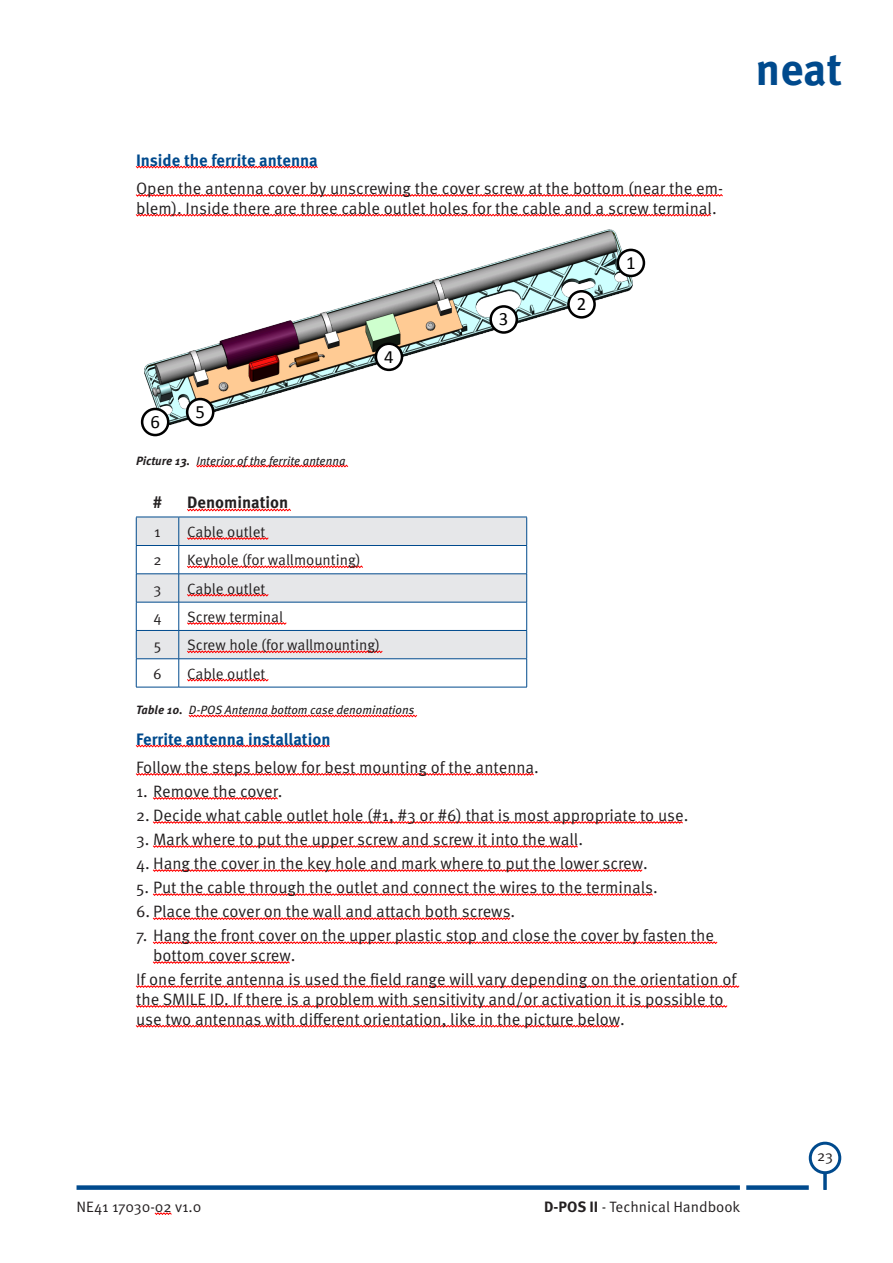
<style>
.page{position:relative;width:893px;height:1263px;background:#fff}
.page>*{position:absolute;margin:0;border:0;box-sizing:border-box;transform-origin:0 0}
.t1{font:700 45px "Meta OT";color:#004a8d}
.t2{font:18.75px "Calibri";color:#000}
.t3{font:16.5px/19.8px "Meta OT Norm";color:#231f20}
.t4{font:700 16.5px "Meta OT";color:#004a8d}
.t5{font:700 16.5px "Meta OT";color:#231f20}
.t6{font:15px "Meta OT Norm";color:#231f20}
.t7{font:italic 12px "Meta OT";color:#231f20}
.s1{font-weight:700}
.s2{font-family:"Meta OT";font-weight:700}
</style>
<div class="page">
<svg style="left:154px;top:1212px;width:18px;height:3px"></svg>
<div style="left:809px;top:1142px;width:32px;height:32px;border:3px solid #004a8d;border-radius:50%"></div>
<hr style="left:823px;top:1173px;width:3px;height:17px;background:#004a8d">
<div style="left:77px;top:1185px;width:663px;height:5px;background:#004a8d"></div>
<div style="left:746px;top:1185px;width:63px;height:5px;background:#004a8d"></div>
<svg style="left:135px;top:165px;width:183px;height:4px"></svg>
<svg style="left:135px;top:194px;width:588px;height:3px"></svg>
<svg style="left:135px;top:213px;width:576px;height:4px"></svg>
<svg style="left:196px;top:464px;width:153px;height:4px"></svg>
<svg style="left:188px;top:714px;width:230px;height:4px"></svg>
<svg style="left:135px;top:744px;width:195px;height:4px"></svg>
<svg style="left:135px;top:773px;width:399px;height:3px"></svg>
<svg style="left:153px;top:797px;width:125px;height:3px"></svg>
<svg style="left:152px;top:821px;width:531px;height:3px"></svg>
<svg style="left:152px;top:845px;width:426px;height:3px"></svg>
<svg style="left:152px;top:869px;width:491px;height:3px"></svg>
<svg style="left:152px;top:893px;width:501px;height:3px;background:#ff8080"></svg>
<svg style="left:152px;top:917px;width:359px;height:3px"></svg>
<svg style="left:152px;top:941px;width:566px;height:3px;background:#ff8080"></svg>
<svg style="left:152px;top:961px;width:138px;height:3px"></svg>
<svg style="left:135px;top:985px;width:605px;height:3px;background:#ff8080"></svg>
<svg style="left:135px;top:1005px;width:593px;height:3px"></svg>
<svg style="left:135px;top:1024px;width:485px;height:4px"></svg>
<img style="left:145px;top:230px;width:487px;height:196px">
<div style="left:568px;top:291px;width:27px;height:26px;background:#fff;border-radius:50%"></div>
<div style="left:567px;top:290px;width:29px;height:29px;border:3px solid #000;border-radius:50%"></div>
<div style="left:491px;top:306px;width:26px;height:26px;background:#fff;border-radius:50%"></div>
<div style="left:489px;top:305px;width:29px;height:29px;border:3px solid #000;border-radius:50%"></div>
<div style="left:376px;top:344px;width:26px;height:26px;background:#fff;border-radius:50%"></div>
<div style="left:375px;top:342px;width:28px;height:29px;border:3px solid #000;border-radius:50%"></div>
<div style="left:187px;top:399px;width:26px;height:26px;background:#fff;border-radius:50%"></div>
<div style="left:186px;top:398px;width:28px;height:28px;border:3px solid #000;border-radius:50%"></div>
<div style="left:142px;top:409px;width:26px;height:26px;background:#fff;border-radius:50%"></div>
<div style="left:141px;top:408px;width:28px;height:28px;border:3px solid #000;border-radius:50%"></div>
<div style="left:618px;top:250px;width:26px;height:26px;background:#fff;border-radius:50%"></div>
<div style="left:617px;top:249px;width:28px;height:28px;border:3px solid #000;border-radius:50%"></div>
<svg style="left:137px;top:518px;width:389px;height:140px;fill:#e6e7e9"></svg>
<hr style="left:136px;top:545px;width:43px;height:1px;background:#004a8d">
<hr style="left:179px;top:545px;width:348px;height:1px;background:#004a8d">
<hr style="left:136px;top:573px;width:43px;height:1px;background:#004a8d">
<hr style="left:179px;top:573px;width:348px;height:1px;background:#004a8d">
<hr style="left:136px;top:602px;width:43px;height:1px;background:#004a8d">
<hr style="left:179px;top:602px;width:348px;height:1px;background:#004a8d">
<hr style="left:136px;top:630px;width:43px;height:1px;background:#004a8d">
<hr style="left:179px;top:630px;width:348px;height:1px;background:#004a8d">
<hr style="left:136px;top:658px;width:43px;height:1px;background:#004a8d">
<svg style="left:136px;top:518px;width:1px;height:169px"></svg>
<hr style="left:179px;top:658px;width:348px;height:1px;background:#004a8d">
<svg style="left:179px;top:518px;width:1px;height:169px"></svg>
<svg style="left:526px;top:518px;width:1px;height:169px"></svg>
<hr style="left:136px;top:687px;width:43px;height:1px;background:#004a8d">
<hr style="left:179px;top:687px;width:348px;height:1px;background:#004a8d">
<hr style="left:136px;top:517px;width:43px;height:1px;background:#004a8d">
<hr style="left:179px;top:517px;width:348px;height:1px;background:#004a8d">
<svg style="left:187px;top:508px;width:104px;height:4px"></svg>
<svg style="left:186px;top:537px;width:83px;height:3px"></svg>
<svg style="left:186px;top:565px;width:178px;height:4px"></svg>
<svg style="left:186px;top:593px;width:83px;height:4px"></svg>
<svg style="left:186px;top:622px;width:101px;height:3px"></svg>
<svg style="left:186px;top:650px;width:197px;height:4px"></svg>
<svg style="left:187px;top:678px;width:82px;height:4px"></svg>
<h1 class="t1" style="left:755px;top:41px;width:88px">neat</h1>
<p class="t4" style="left:136px;top:149px;width:183px">Inside the ferrite antenna</p>
<p class="t3" style="left:136px;top:178px;width:588px">Open the antenna cover by unscrewing the cover screw at the bottom (near the em&shy;blem). Inside there are three cable outlet holes for the cable and a screw terminal.</p>
<p class="t2" style="left:150px;top:410px;width:11px">6</p>
<p class="t2" style="left:195px;top:400px;width:11px">5</p>
<p class="t2" style="left:384px;top:345px;width:11px">4</p>
<p class="t2" style="left:499px;top:307px;width:11px">3</p>
<p class="t2" style="left:577px;top:292px;width:11px">2</p>
<p class="t2" style="left:626px;top:251px;width:11px">1</p>
<p class="t7" style="left:136px;top:453px;width:211px"><span class="s1">Picture 13.</span> Interior of the ferrite antenna</p>
<p class="t5" style="left:153px;top:492px;width:11px">#</p>
<p class="t5" style="left:187px;top:492px;width:103px">Denomination</p>
<p class="t6" style="left:154px;top:523px;width:8px">1</p>
<p class="t6" style="left:187px;top:523px;width:80px">Cable outlet</p>
<p class="t6" style="left:153px;top:551px;width:10px">2</p>
<p class="t6" style="left:187px;top:551px;width:175px">Keyhole (for wallmounting)</p>
<p class="t6" style="left:154px;top:579px;width:9px">3</p>
<p class="t6" style="left:187px;top:579px;width:80px">Cable outlet</p>
<p class="t6" style="left:153px;top:608px;width:10px">4</p>
<p class="t6" style="left:187px;top:608px;width:97px">Screw terminal</p>
<p class="t6" style="left:154px;top:636px;width:9px">5</p>
<p class="t6" style="left:187px;top:636px;width:194px">Screw hole (for wallmounting)</p>
<p class="t6" style="left:153px;top:664px;width:10px">6</p>
<p class="t6" style="left:187px;top:664px;width:80px">Cable outlet</p>
<p class="t7" style="left:136px;top:703px;width:280px"><span class="s1">Table 10.</span> D-POS Antenna bottom case denominations</p>
<p class="t4" style="left:136px;top:728px;width:196px">Ferrite antenna installation</p>
<p class="t3" style="left:136px;top:757px;width:404px">Follow the steps below for best mounting of the antenna.</p>
<p class="t3" style="left:136px;top:781px;width:148px">1. Remove the cover.</p>
<p class="t3" style="left:136px;top:805px;width:554px">2. Decide what cable outlet hole (#1, #3 or #6) that is most appropriate to use.</p>
<p class="t3" style="left:136px;top:829px;width:449px">3. Mark where to put the upper screw and screw it into the wall.</p>
<p class="t3" style="left:136px;top:854px;width:513px">4. Hang the cover in the key hole and mark where to put the lower screw.</p>
<p class="t3" style="left:136px;top:878px;width:523px">5. Put the cable through the outlet and connect the wires to the terminals.</p>
<p class="t3" style="left:136px;top:902px;width:381px">6. Place the cover on the wall and attach both screws.</p>
<p class="t3" style="left:153px;top:926px;width:562px;text-indent:-17px">7. Hang the front cover on the upper plastic stop and close the cover by fasten the bottom cover screw.</p>
<p class="t3" style="left:136px;top:970px;width:602px">If one ferrite antenna is used the field range will vary depending on the orientation of the SMILE ID. If there is a problem with sensitivity and/or activation it is possible to use two antennas with different orientation, like in the picture below.</p>
<p class="t6" style="left:77px;top:1198px;width:127px">NE41 17030-02 v1.0</p>
<p class="t6" style="left:544px;top:1198px;width:198px"><span class="s2">D-POS II</span> - Technical Handbook</p>
<p class="t6" style="left:817px;top:1147px;width:17px">23</p>
</div>
